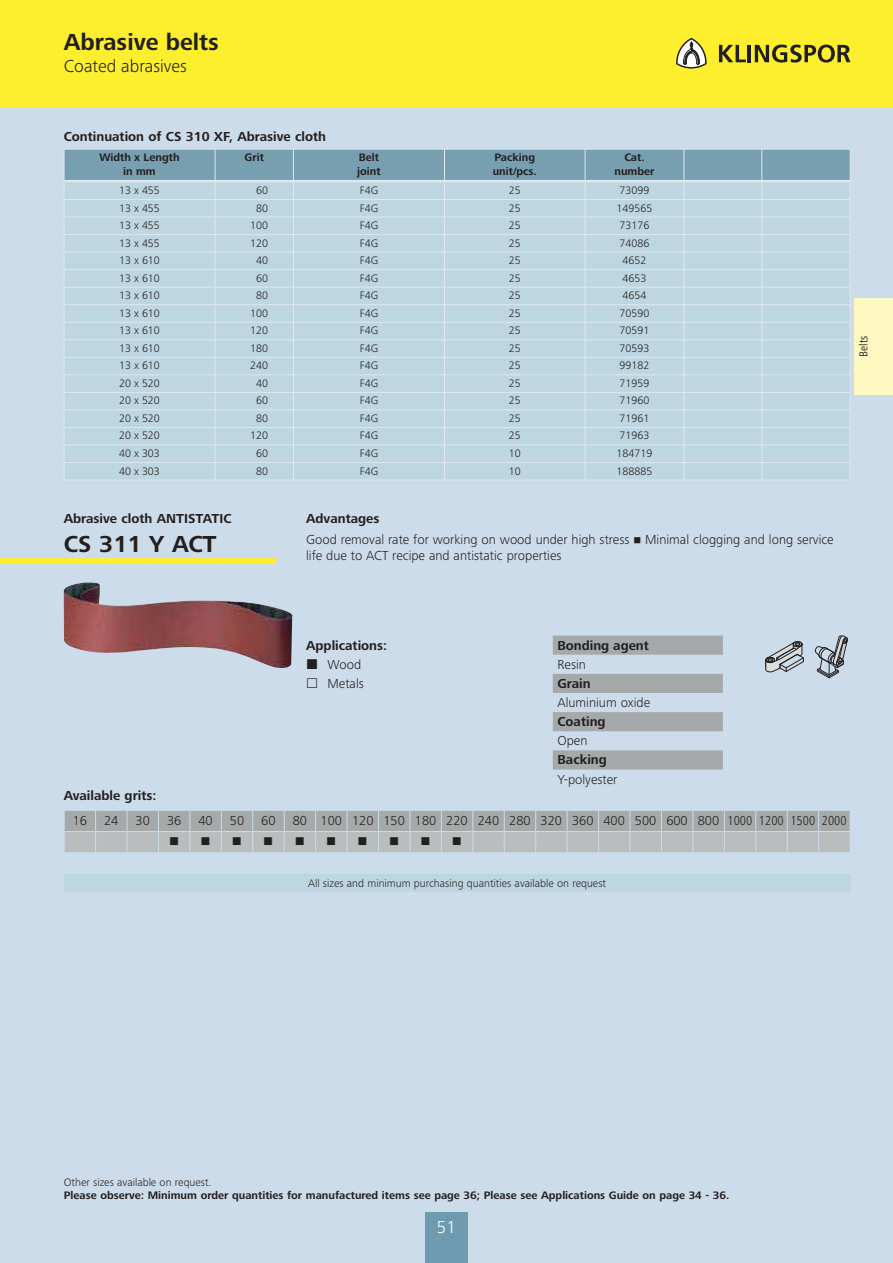
<style>
.page{position:relative;width:893px;height:1263px;background:#fff}
.page>*{position:absolute;margin:0;border:0;box-sizing:border-box;transform-origin:0 0}
.t1{font:700 24px "Frutiger Next LTW1 G";color:#231f20}
.t2{font:300 18px "Frutiger Next LTW1 G";color:#231f20}
.t3{font:300 18px "Frutiger Next LTW1 G";color:#fff}
.t4{font:300 13.5px/16.2px "Frutiger Next LTW1 G";color:#231f20}
.t5{font:700 13.5px "Frutiger Next LTW1 G";color:#231f20}
.t6{font:condensed 12px "Frutiger Next LTW1 G";color:#231f20}
.t7{font:300 11.25px "Frutiger Next LTW1 G";color:#231f20}
.t8{font:700 11.25px/13.5px "Frutiger Next LTW1 G";color:#231f20;text-align:center}
.s1{font-stretch:condensed}
</style>
<div class="page">
<div style="left:0;top:106px;width:893px;height:1157px;background:#cddcea"></div>
<div style="left:0;top:0;width:893px;height:106px;background:#fdef2e"></div>
<div style="left:855px;top:298px;width:38px;height:97px;background:#fdf8c1"></div>
<svg style="left:719px;top:45px;width:27px;height:17px"></svg>
<hr style="left:748px;top:45px;width:3px;height:17px;background:#231f20">
<svg style="left:755px;top:45px;width:95px;height:18px"></svg>
<svg style="left:676px;top:37px;width:31px;height:32px"></svg>
<div style="left:425px;top:1212px;width:43px;height:51px;background:#6e9baf"></div>
<svg style="left:64px;top:150px;width:787px;height:330px"></svg>
<hr style="left:64px;top:149px;width:786px;height:1px;background:#dfe8ef">
<hr style="left:64px;top:180px;width:786px;height:2px;background:#dfe8ef">
<hr style="left:64px;top:199px;width:786px;height:1px;background:#dfe8ef">
<hr style="left:64px;top:217px;width:786px;height:1px;background:#dfe8ef">
<hr style="left:64px;top:234px;width:786px;height:1px;background:#dfe8ef">
<hr style="left:64px;top:252px;width:786px;height:1px;background:#dfe8ef">
<hr style="left:64px;top:269px;width:786px;height:1px;background:#dfe8ef">
<hr style="left:64px;top:287px;width:786px;height:1px;background:#dfe8ef">
<hr style="left:64px;top:304px;width:786px;height:1px;background:#dfe8ef">
<hr style="left:64px;top:322px;width:786px;height:1px;background:#dfe8ef">
<hr style="left:64px;top:339px;width:786px;height:1px;background:#dfe8ef">
<hr style="left:64px;top:357px;width:786px;height:1px;background:#dfe8ef">
<hr style="left:64px;top:375px;width:786px;height:1px;background:#dfe8ef">
<hr style="left:64px;top:392px;width:786px;height:1px;background:#dfe8ef">
<hr style="left:64px;top:410px;width:786px;height:1px;background:#dfe8ef">
<hr style="left:64px;top:427px;width:786px;height:1px;background:#dfe8ef">
<hr style="left:64px;top:445px;width:786px;height:1px;background:#dfe8ef">
<hr style="left:64px;top:462px;width:786px;height:1px;background:#dfe8ef">
<hr style="left:64px;top:480px;width:786px;height:1px;background:#dfe8ef">
<svg style="left:765px;top:641px;width:39px;height:32px"></svg>
<div style="left:0;top:558px;width:276px;height:6px;background:#fdef2e"></div>
<img style="left:64px;top:582px;width:229px;height:86px">
<div style="left:64px;top:875px;width:786px;height:17px;background:#bed6e1"></div>
<div style="left:553px;top:636px;width:170px;height:19px;background:#a6a9aa"></div>
<div style="left:553px;top:674px;width:170px;height:19px;background:#a6a9aa"></div>
<div style="left:553px;top:712px;width:170px;height:19px;background:#a6a9aa"></div>
<div style="left:553px;top:750px;width:170px;height:19px;background:#a6a9aa"></div>
<svg style="left:815px;top:635px;width:33px;height:43px"></svg>
<svg style="left:64px;top:810px;width:786px;height:42px;background:#b2b5b7"></svg>
<h1 class="t1" style="left:64px;top:31px;width:157px">Abrasive belts</h1>
<h2 class="t2" style="left:64px;top:57px;width:124px">Coated abrasives</h2>
<p class="t5" style="left:64px;top:130px;width:264px">Continuation of CS 310 XF, Abrasive cloth</p>
<p class="t8" style="left:99px;top:151px;width:82px">Width x Length in mm</p>
<p class="t8" style="left:245px;top:151px;width:21px">Grit</p>
<p class="t8" style="left:357px;top:151px;width:25px;text-align:left">Belt joint</p>
<p class="t8" style="left:493px;top:151px;width:46px;text-align:left">Packing unit/pcs.</p>
<p class="t8" style="left:614px;top:151px;width:42px">Cat. number</p>
<p class="t7" style="left:119px;top:185px;width:42px">13 x 455</p>
<p class="t7" style="left:256px;top:185px;width:13px">60</p>
<p class="t7" style="left:360px;top:185px;width:20px">F4G</p>
<p class="t7" style="left:509px;top:185px;width:13px">25</p>
<p class="t7" style="left:620px;top:185px;width:31px">73099</p>
<p class="t7" style="left:119px;top:202px;width:42px">13 x 455</p>
<p class="t7" style="left:256px;top:202px;width:13px">80</p>
<p class="t7" style="left:360px;top:202px;width:20px">F4G</p>
<p class="t7" style="left:509px;top:202px;width:13px">25</p>
<p class="t7" style="left:617px;top:202px;width:37px">149565</p>
<p class="t7" style="left:119px;top:220px;width:42px">13 x 455</p>
<p class="t7" style="left:250px;top:220px;width:19px">100</p>
<p class="t7" style="left:360px;top:220px;width:20px">F4G</p>
<p class="t7" style="left:509px;top:220px;width:13px">25</p>
<p class="t7" style="left:620px;top:220px;width:31px">73176</p>
<p class="t7" style="left:119px;top:237px;width:42px">13 x 455</p>
<p class="t7" style="left:250px;top:237px;width:19px">120</p>
<p class="t7" style="left:360px;top:237px;width:20px">F4G</p>
<p class="t7" style="left:509px;top:237px;width:13px">25</p>
<p class="t7" style="left:620px;top:237px;width:31px">74086</p>
<p class="t7" style="left:119px;top:255px;width:42px">13 x 610</p>
<p class="t7" style="left:256px;top:255px;width:13px">40</p>
<p class="t7" style="left:360px;top:255px;width:20px">F4G</p>
<p class="t7" style="left:509px;top:255px;width:13px">25</p>
<p class="t7" style="left:623px;top:255px;width:25px">4652</p>
<p class="t7" style="left:119px;top:272px;width:42px">13 x 610</p>
<p class="t7" style="left:256px;top:272px;width:13px">60</p>
<p class="t7" style="left:360px;top:272px;width:20px">F4G</p>
<p class="t7" style="left:509px;top:272px;width:13px">25</p>
<p class="t7" style="left:623px;top:272px;width:25px">4653</p>
<p class="t7" style="left:119px;top:290px;width:42px">13 x 610</p>
<p class="t7" style="left:256px;top:290px;width:13px">80</p>
<p class="t7" style="left:360px;top:290px;width:20px">F4G</p>
<p class="t7" style="left:509px;top:290px;width:13px">25</p>
<p class="t7" style="left:623px;top:290px;width:25px">4654</p>
<p class="t7" style="left:119px;top:307px;width:42px">13 x 610</p>
<p class="t7" style="left:250px;top:307px;width:19px">100</p>
<p class="t7" style="left:360px;top:307px;width:20px">F4G</p>
<p class="t7" style="left:509px;top:307px;width:13px">25</p>
<p class="t7" style="left:620px;top:307px;width:31px">70590</p>
<p class="t7" style="left:119px;top:325px;width:42px">13 x 610</p>
<p class="t7" style="left:250px;top:325px;width:19px">120</p>
<p class="t7" style="left:360px;top:325px;width:20px">F4G</p>
<p class="t7" style="left:509px;top:325px;width:13px">25</p>
<p class="t7" style="left:620px;top:325px;width:31px">70591</p>
<p class="t7" style="left:119px;top:343px;width:42px">13 x 610</p>
<p class="t7" style="left:250px;top:343px;width:19px">180</p>
<p class="t7" style="left:360px;top:343px;width:20px">F4G</p>
<p class="t7" style="left:509px;top:343px;width:13px">25</p>
<p class="t7" style="left:620px;top:343px;width:31px">70593</p>
<p class="t7" style="left:119px;top:360px;width:42px">13 x 610</p>
<p class="t7" style="left:250px;top:360px;width:19px">240</p>
<p class="t7" style="left:360px;top:360px;width:20px">F4G</p>
<p class="t7" style="left:509px;top:360px;width:13px">25</p>
<p class="t7" style="left:620px;top:360px;width:31px">99182</p>
<p class="t7" style="left:119px;top:378px;width:42px">20 x 520</p>
<p class="t7" style="left:256px;top:378px;width:13px">40</p>
<p class="t7" style="left:360px;top:378px;width:20px">F4G</p>
<p class="t7" style="left:509px;top:378px;width:13px">25</p>
<p class="t7" style="left:620px;top:378px;width:31px">71959</p>
<p class="t7" style="left:119px;top:395px;width:42px">20 x 520</p>
<p class="t7" style="left:256px;top:395px;width:13px">60</p>
<p class="t7" style="left:360px;top:395px;width:20px">F4G</p>
<p class="t7" style="left:509px;top:395px;width:13px">25</p>
<p class="t7" style="left:620px;top:395px;width:31px">71960</p>
<p class="t7" style="left:119px;top:413px;width:42px">20 x 520</p>
<p class="t7" style="left:256px;top:413px;width:13px">80</p>
<p class="t7" style="left:360px;top:413px;width:20px">F4G</p>
<p class="t7" style="left:509px;top:413px;width:13px">25</p>
<p class="t7" style="left:620px;top:413px;width:31px">71961</p>
<p class="t7" style="left:119px;top:430px;width:42px">20 x 520</p>
<p class="t7" style="left:250px;top:430px;width:19px">120</p>
<p class="t7" style="left:360px;top:430px;width:20px">F4G</p>
<p class="t7" style="left:509px;top:430px;width:13px">25</p>
<p class="t7" style="left:620px;top:430px;width:31px">71963</p>
<p class="t7" style="left:119px;top:448px;width:42px">40 x 303</p>
<p class="t7" style="left:256px;top:448px;width:13px">60</p>
<p class="t7" style="left:360px;top:448px;width:20px">F4G</p>
<p class="t7" style="left:509px;top:448px;width:13px">10</p>
<p class="t7" style="left:617px;top:448px;width:37px">184719</p>
<p class="t7" style="left:119px;top:465px;width:42px">40 x 303</p>
<p class="t7" style="left:256px;top:465px;width:13px">80</p>
<p class="t7" style="left:360px;top:465px;width:20px">F4G</p>
<p class="t7" style="left:509px;top:465px;width:13px">10</p>
<p class="t7" style="left:617px;top:465px;width:37px">188885</p>
<p class="t5" style="left:306px;top:512px;width:75px">Advantages</p>
<p class="t4" style="left:306px;top:532px;width:529px">Good removal rate for working on wood under high stress Minimal clogging and long service life due to ACT recipe and antistatic properties</p>
<p class="t5" style="left:64px;top:512px;width:169px">Abrasive cloth ANTISTATIC</p>
<h1 class="t1" style="left:64px;top:533px;width:154px">CS 311 Y ACT</h1>
<p class="t6" style="left:858px;top:357px;width:22px;rotate:-90deg">Belts</p>
<p class="t5" style="left:306px;top:639px;width:82px">Applications:</p>
<p class="t4" style="left:327px;top:655px;width:38px;line-height:19.2px">Wood<br>Metals</p>
<p class="t5" style="left:557px;top:639px;width:93px">Bonding agent</p>
<p class="t4" style="left:557px;top:657px;width:30px">Resin</p>
<p class="t5" style="left:557px;top:677px;width:35px">Grain</p>
<p class="t4" style="left:557px;top:695px;width:94px">Aluminium oxide</p>
<p class="t5" style="left:557px;top:715px;width:50px">Coating</p>
<p class="t4" style="left:557px;top:733px;width:32px">Open</p>
<p class="t5" style="left:557px;top:753px;width:51px">Backing</p>
<p class="t4" style="left:557px;top:771px;width:61px">Y-polyester</p>
<p class="t5" style="left:64px;top:789px;width:94px">Available grits:</p>
<p class="t4" style="left:73px;top:813px;width:16px">16</p>
<p class="t4" style="left:104px;top:813px;width:16px">24</p>
<p class="t4" style="left:136px;top:813px;width:16px">30</p>
<p class="t4" style="left:167px;top:813px;width:16px">36</p>
<p class="t4" style="left:198px;top:813px;width:16px">40</p>
<p class="t4" style="left:230px;top:813px;width:16px">50</p>
<p class="t4" style="left:261px;top:813px;width:16px">60</p>
<p class="t4" style="left:293px;top:813px;width:555px">80 100 120 150 180 220 240 280 320 360 400 500 600 800 <span class="s1">1000 1200 1500 2000</span></p>
<p class="t7" style="left:308px;top:878px;width:299px">All sizes and minimum purchasing quantities available on request</p>
<p class="t7" style="left:64px;top:1176px;width:149px">Other sizes available on request.</p>
<p class="t8" style="left:64px;top:1189px;width:667px">Please observe: Minimum order quantities for manufactured items see page 36; Please see Applications Guide on page 34 - 36.</p>
<h2 class="t3" style="left:437px;top:1219px;width:21px">51</h2>
</div>
